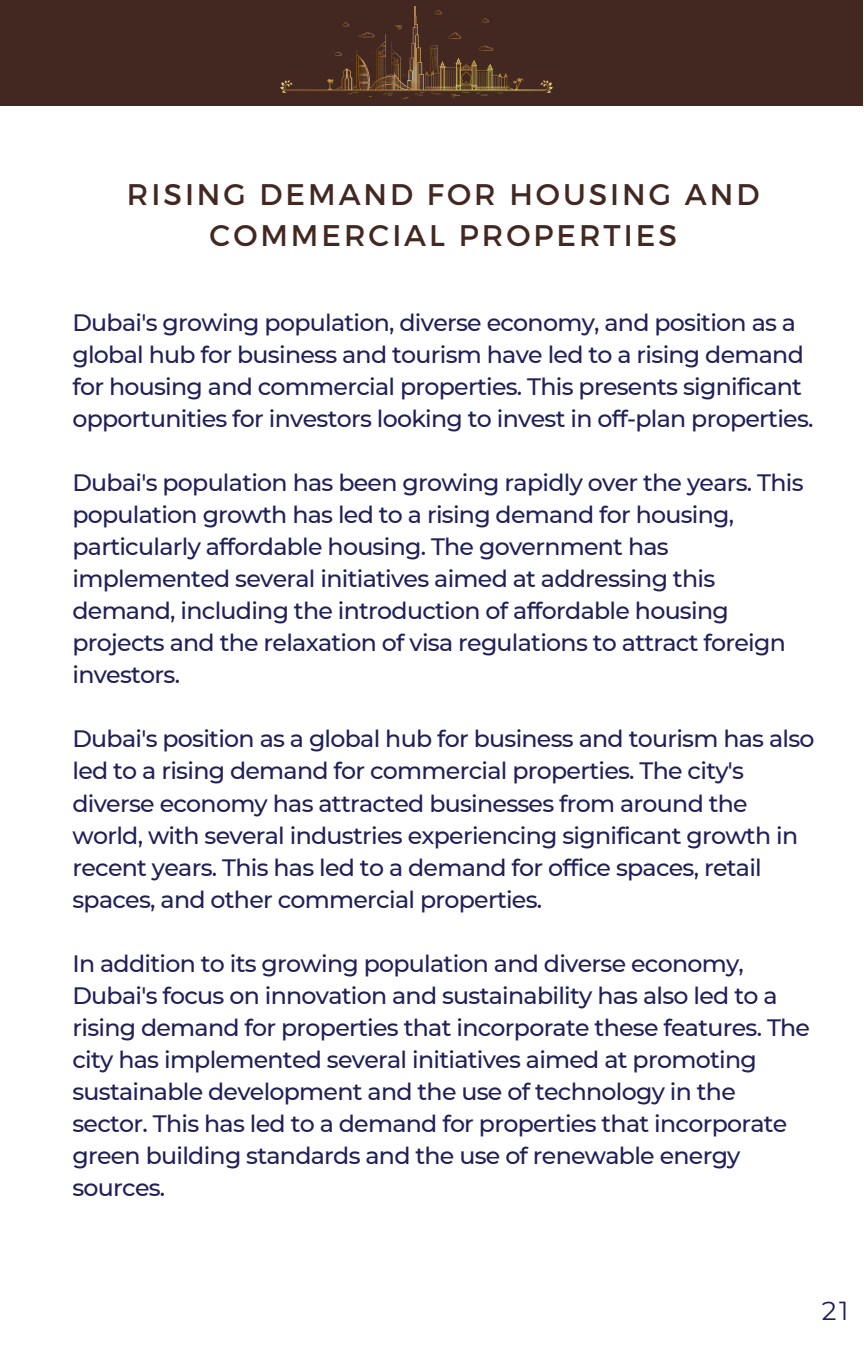
<style>
.page{position:relative;width:864px;height:1350px;background:#fff}
.page>*{position:absolute;margin:0;border:0;box-sizing:border-box;transform-origin:0 0}
.t1{font:29.7px/40.5px "Montserrat";letter-spacing:.1em;color:#422820;text-align:center}
.t2{font:26.1px "Montserrat";color:#202059}
.t3{font:500 23.62px/31.9px "Montserrat";letter-spacing:-.03em;color:#202059}
</style>
<div class="page">
<div style="left:0;top:0;width:863px;height:105px;background:#422820"></div>
<img style="left:280px;top:6px;width:272px;height:93px">
<p class="t1" style="left:127px;top:173px;width:634px">RISING DEMAND FOR HOUSING AND<br>COMMERCIAL PROPERTIES</p>
<p class="t3" style="left:72px;top:306px;width:743px">Dubai's growing population, diverse economy, and position as a global hub for business and tourism have led to a rising demand for housing and commercial properties. This presents significant opportunities for investors looking to invest in off-plan properties.</p>
<p class="t3" style="left:72px;top:466px;width:733px">Dubai's population has been growing rapidly over the years. This population growth has led to a rising demand for housing, particularly affordable housing. The government has implemented several initiatives aimed at addressing this demand, including the introduction of affordable housing projects and the relaxation of visa regulations to attract foreign investors.</p>
<p class="t3" style="left:72px;top:723px;width:744px">Dubai's position as a global hub for business and tourism has also led to a rising demand for commercial properties. The city's diverse economy has attracted businesses from around the world, with several industries experiencing significant growth in recent years. This has led to a demand for office spaces, retail spaces, and other commercial properties.</p>
<p class="t3" style="left:72px;top:947px;width:739px">In addition to its growing population and diverse economy, Dubai's focus on innovation and sustainability has also led to a rising demand for properties that incorporate these features. The city has implemented several initiatives aimed at promoting sustainable development and the use of technology in the sector. This has led to a demand for properties that incorporate green building standards and the use of renewable energy sources.</p>
<p class="t2" style="left:822px;top:1295px;width:28px">21</p>
</div>
